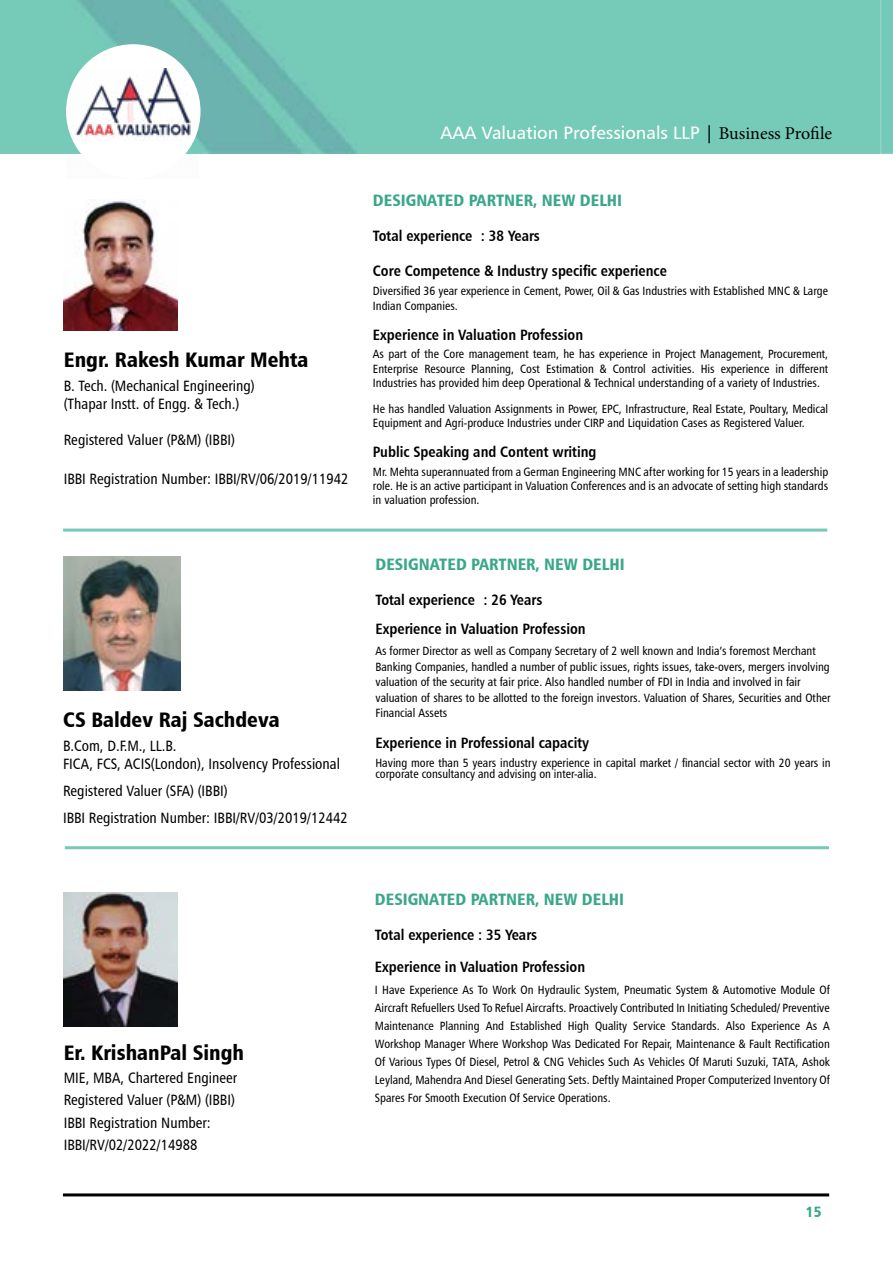
<style>
.page{position:relative;width:893px;height:1263px;background:#fff}
.page>*{position:absolute;margin:0;border:0;box-sizing:border-box;transform-origin:0 0}
.t1{font:21px "Humanist 777 BT Black Condensed B";color:#000}
.t2{font:18px "Humanist 777 BT Roman B";color:#fff}
.t3{font:16.5px "Humanist 777 BT Black Condensed B";color:#3ba78a}
.t4{font:15px/22.5px "Humanist 777 BT Roman Condensed B";color:#000}
.t5{font:15px/29px "Humanist 777 BT Bold Condensed B";color:#000}
.t6{font:15px "Humanist 777 BT Roman Condensed B";color:#fff}
.t7{font:15px "Humanist 777 BT Black Condensed B";color:#3ba78a}
.t8{font:12px/18px "Humanist 777 BT Roman Condensed B";color:#000}
.s1{color:#000}
.s2{font-family:"Minion Pro";color:#000}
.s3{font-family:"Humanist 777 BT Light B";color:#000}
</style>
<div class="page">
<hr style="left:63px;top:1193px;width:766px;height:3px;background:#000">
<img style="left:0;top:0;width:880px;height:154px">
<img style="left:64px;top:199px;width:114px;height:131px">
<div style="left:66px;top:44px;width:135px;height:135px;background:#fff;border-radius:50%"></div>
<img style="left:68px;top:69px;width:125px;height:71px">
<img style="left:64px;top:557px;width:116px;height:133px">
<hr style="left:65px;top:846px;width:764px;height:3px;background:#76c9b8">
<hr style="left:63px;top:529px;width:764px;height:3px;background:#76c9b8">
<img style="left:63px;top:893px;width:114px;height:133px">
<img style="left:880px;top:0;width:13px;height:154px">
<h1 class="t1" style="left:64px;top:346px;width:246px">Engr. Rakesh Kumar Mehta</h1>
<p class="t4" style="left:64px;top:376px;width:192px;line-height:18px">B. Tech. (Mechanical Engineering) (Thapar Instt. of Engg. &amp; Tech.)</p>
<p class="t4" style="left:64px;top:428px;width:173px">Registered Valuer (P&amp;M) (IBBI)</p>
<p class="t4" style="left:64px;top:468px;width:286px">IBBI Registration Number: IBBI/RV/06/2019/11942</p>
<h1 class="t1" style="left:63px;top:706px;width:218px">CS Baldev Raj Sachdeva</h1>
<p class="t4" style="left:63px;top:736px;width:278px;line-height:18px">B.Com, D.F.M., LL.B.<br>FICA, FCS, ACIS(London), Insolvency Professional</p>
<p class="t4" style="left:63px;top:777px;width:286px;line-height:27px">Registered Valuer (SFA) (IBBI)<br>IBBI Registration Number: IBBI/RV/03/2019/12442</p>
<h2 class="t2" style="left:441px;top:122px;width:393px">AAA Valuation Professionals LLP <span class="s1">|</span> <span class="s2">Business Profile</span></h2>
<p class="t6" style="left:532px;top:126px;width:299px">AAA Insolvency Professionals LLP <span class="s3">l Business Profile</span></p>
<h3 class="t3" style="left:373px;top:190px;width:251px">DESIGNATED PARTNER, NEW DELHI</h3>
<p class="t5" style="left:373px;top:221px;width:169px">Total experience : 38 Years</p>
<p class="t5" style="left:373px;top:256px;width:295px">Core Competence &amp; Industry specific experience</p>
<p class="t8" style="left:373px;top:283px;width:457px;line-height:15px">Diversified 36 year experience in Cement, Power, Oil &amp; Gas Industries with Established MNC &amp; Large<br>Indian Companies.</p>
<p class="t5" style="left:373px;top:320px;width:212px">Experience in Valuation Profession</p>
<p class="t8" style="left:373px;top:347px;width:457px;line-height:14.4px;text-align:justify">As part of the Core management team, he has experience in Project Management, Procurement, Enterprise Resource Planning, Cost Estimation &amp; Control activities. His experience in different Industries has provided him deep Operational &amp; Technical understanding of a variety of Industries.</p>
<p class="t8" style="left:373px;top:401px;width:457px;line-height:14.4px">He has handled Valuation Assignments in Power, EPC, Infrastructure, Real Estate, Poultary, Medical<br>Equipment and Agri-produce Industries under CIRP and Liquidation Cases as Registered Valuer.</p>
<p class="t5" style="left:373px;top:437px;width:225px">Public Speaking and Content writing</p>
<p class="t8" style="left:373px;top:464px;width:457px;line-height:14.4px;text-align:justify">Mr. Mehta superannuated from a German Engineering MNC after working for 15 years in a leadership role. He is an active participant in Valuation Conferences and is an advocate of setting high standards in valuation profession.</p>
<h3 class="t3" style="left:375px;top:553px;width:251px">DESIGNATED PARTNER, NEW DELHI</h3>
<p class="t5" style="left:375px;top:584px;width:212px">Total experience : 26 Years<br>Experience in Valuation Profession</p>
<p class="t8" style="left:375px;top:643px;width:457px;line-height:15.5px">As former Director as well as Company Secretary of 2 well known and India’s foremost Merchant Banking Companies, handled a number of public issues, rights issues, take-overs, mergers involving valuation of the security at fair price. Also handled number of FDI in India and involved in fair valuation of shares to be allotted to the foreign investors. Valuation of Shares, Securities and Other Financial Assets</p>
<p class="t5" style="left:375px;top:728px;width:215px">Experience in Professional capacity</p>
<p class="t8" style="left:375px;top:757px;width:457px;line-height:11.4px">Having more than 5 years industry experience in capital market / financial sector with 20 years in corporate consultancy and advising on inter-alia.</p>
<h1 class="t1" style="left:64px;top:1039px;width:182px">Er. KrishanPal Singh</h1>
<p class="t4" style="left:64px;top:1066px;width:175px">MIE, MBA, Chartered Engineer<br>Registered Valuer (P&amp;M) (IBBI)<br>IBBI Registration Number:<br>IBBI/RV/02/2022/14988</p>
<h3 class="t3" style="left:375px;top:889px;width:251px">DESIGNATED PARTNER, NEW DELHI</h3>
<p class="t5" style="left:375px;top:919px;width:212px;line-height:31.3px">Total experience : 35 Years<br>Experience in Valuation Profession</p>
<p class="t8" style="left:375px;top:981px;width:456px;text-align:justify">I Have Experience As To Work On Hydraulic System, Pneumatic System &amp; Automotive Module Of Aircraft Refuellers Used To Refuel Aircrafts. Proactively Contributed In Initiating Scheduled/ Preventive Maintenance Planning And Established High Quality Service Standards. Also Experience As A Workshop Manager Where Workshop Was Dedicated For Repair, Maintenance &amp; Fault Rectification Of Various Types Of Diesel, Petrol &amp; CNG Vehicles Such As Vehicles Of Maruti Suzuki, TATA, Ashok Leyland, Mahendra And Diesel Generating Sets. Deftly Maintained Proper Computerized Inventory Of Spares For Smooth Execution Of Service Operations.</p>
<p class="t7" style="left:806px;top:1202px;width:17px">15</p>
</div>
